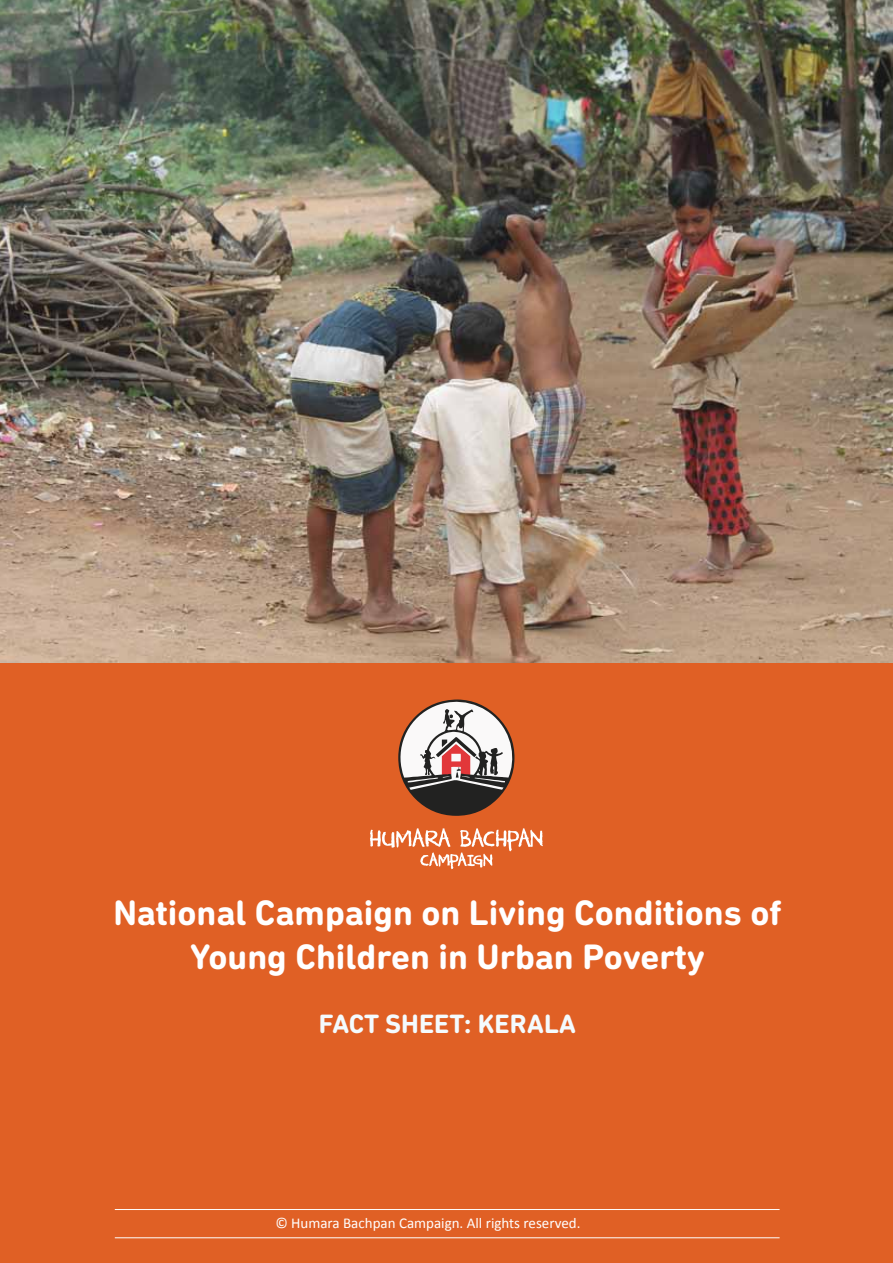
<style>
.page{position:relative;width:893px;height:1263px;background:#fff}
.page>*{position:absolute;margin:0;border:0;box-sizing:border-box;transform-origin:0 0}
.t1{font:700 36px/43.2px "DIN Next Rounded LT Pro";color:#fff;text-align:center}
.t2{font:700 27px "DIN Next Rounded LT Pro";color:#f4fbfe}
.t3{font:15px "Calibri";color:#fff}
</style>
<div class="page">
<img style="left:0;top:0;width:893px;height:663px">
<div style="left:0;top:663px;width:893px;height:600px;background:#e06025"></div>
<svg style="left:370px;top:828px;width:173px;height:41px"></svg>
<svg style="left:398px;top:699px;width:117px;height:117px"></svg>
<hr style="left:115px;top:1209px;width:665px;height:1px;background:#fff">
<hr style="left:115px;top:1237px;width:665px;height:1px;background:#fff">
<p class="t1" style="left:113px;top:891px;width:670px">National Campaign on Living Conditions of<br>Young Children in Urban Poverty</p>
<p class="t2" style="left:319px;top:1008px;width:259px">FACT SHEET: KERALA</p>
<p class="t3" style="left:275px;top:1214px;width:307px">© Humara Bachpan Campaign. All rights reserved.</p>
</div>
